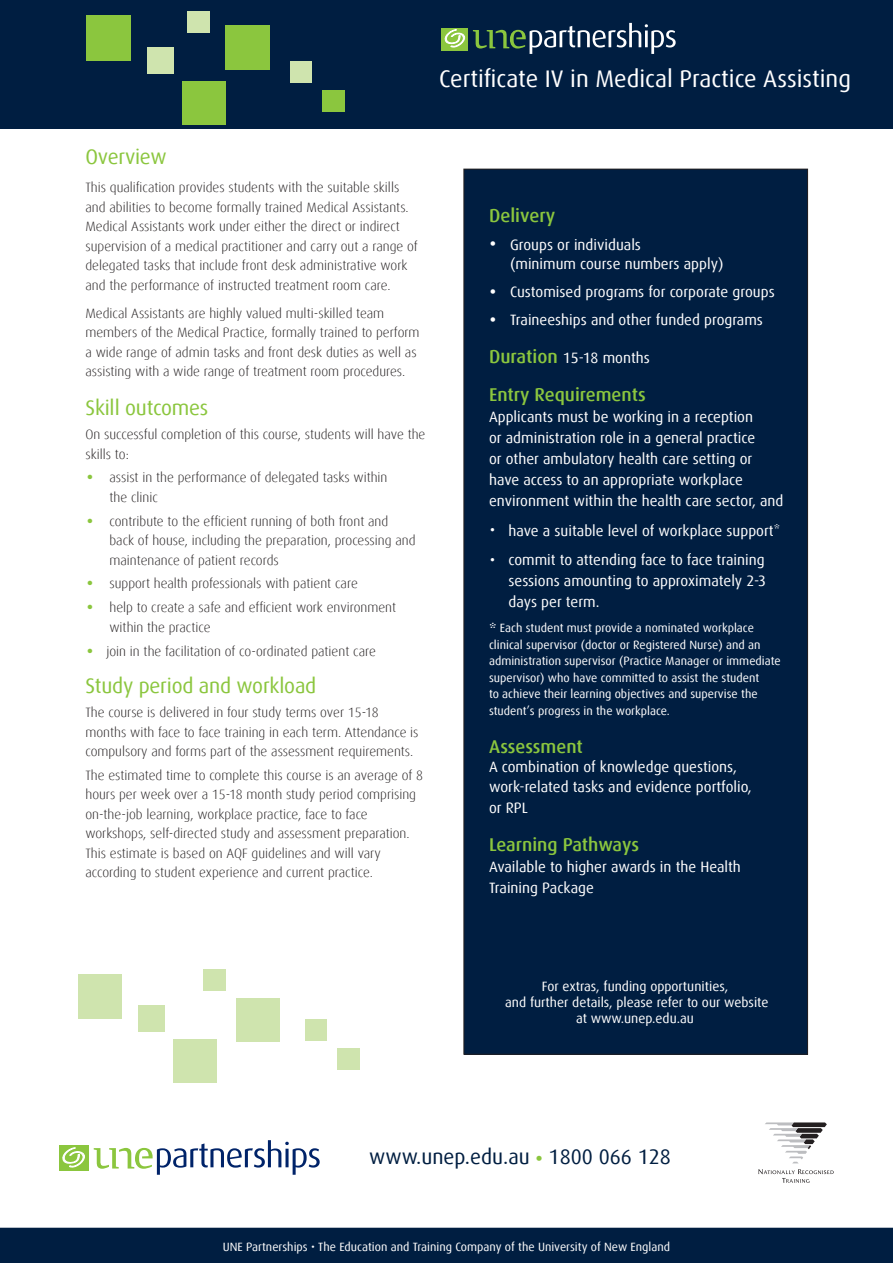
<style>
.page{position:relative;width:893px;height:1263px;background:#fff}
.page>*{position:absolute;margin:0;border:0;box-sizing:border-box;transform-origin:0 0}
.t1{font:24px "Dax";color:#fff}
.t2{font:21px "Dax";letter-spacing:-.01em;color:#8bc63e}
.t3{font:21px "Dax";color:#001e41}
.t4{font:500 18.75px "Dax";color:#8bc63e}
.t5{font:500 18.45px "Dax";color:#8bc63e}
.t6{font:15px/21px "Dax";color:#fff}
.t7{font:300 13.5px/19.5px "Dax";color:#231f20}
.t8{font:13.5px/16.2px "Dax";color:#fff;text-align:center}
.t9{font:12px/16.5px "Dax";color:#fff}
.s1{font-size:31.5px;color:#8bc63e}
.s2{font-size:23.7px}
.s3{font-weight:500;font-size:18.75px;color:#8bc63e}
.s4{font-weight:300;font-size:23.7px}
.s5{font-size:18px}
.s6{font-size:27px;color:#8bc63e}
</style>
<div class="page">
<div style="left:0;top:0;width:893px;height:129px;background:#001e41"></div>
<div style="left:464px;top:169px;width:343px;height:885px;background:#001e41"></div>
<svg style="left:758px;top:1169px;width:76px;height:14px"></svg>
<svg style="left:765px;top:1122px;width:62px;height:41px"></svg>
<div style="left:59px;top:1145px;width:29px;height:26px;background:#8bc63e"></div>
<svg style="left:63px;top:1147px;width:22px;height:20px"></svg>
<svg style="left:94px;top:1140px;width:226px;height:35px"></svg>
<div style="left:226px;top:25px;width:44px;height:45px;background:#8bc63e"></div>
<div style="left:183px;top:81px;width:43px;height:43px;background:#8bc63e"></div>
<div style="left:187px;top:11px;width:23px;height:22px;background:#cfe4ae"></div>
<div style="left:147px;top:47px;width:27px;height:27px;background:#cfe4ae"></div>
<div style="left:86px;top:16px;width:44px;height:45px;background:#8bc63e"></div>
<div style="left:290px;top:61px;width:22px;height:22px;background:#cfe4ae"></div>
<div style="left:323px;top:90px;width:22px;height:22px;background:#8bc63e"></div>
<div style="left:442px;top:28px;width:26px;height:22px;background:#8bc63e"></div>
<svg style="left:444px;top:30px;width:21px;height:18px"></svg>
<svg style="left:473px;top:23px;width:203px;height:31px"></svg>
<div style="left:0;top:1228px;width:893px;height:35px;background:#001e41"></div>
<div style="left:236px;top:998px;width:44px;height:43px;background:#cfe4ae"></div>
<div style="left:174px;top:1040px;width:43px;height:43px;background:#cfe4ae"></div>
<div style="left:203px;top:969px;width:23px;height:22px;background:#cfe4ae"></div>
<div style="left:138px;top:1006px;width:27px;height:26px;background:#cfe4ae"></div>
<div style="left:78px;top:974px;width:44px;height:45px;background:#cfe4ae"></div>
<div style="left:305px;top:1019px;width:22px;height:22px;background:#cfe4ae"></div>
<div style="left:338px;top:1048px;width:22px;height:22px;background:#cfe4ae"></div>
<p class="t1" style="left:439px;top:66px;width:413px">Certificate IV in Medical Practice Assisting</p>
<p class="t2" style="left:85px;top:145px;width:83px">Overview</p>
<p class="t7" style="left:85px;top:178px;width:334px">This qualification provides students with the suitable skills and abilities to become formally trained Medical Assistants.<br>Medical Assistants work under either the direct or indirect supervision of a medical practitioner and carry out a range of delegated tasks that include front desk administrative work and the performance of instructed treatment room care.</p>
<p class="t7" style="left:85px;top:304px;width:336px">Medical Assistants are highly valued multi-skilled team members of the Medical Practice, formally trained to perform a wide range of admin tasks and front desk duties as well as assisting with a wide range of treatment room procedures.</p>
<p class="t2" style="left:85px;top:397px;width:124px">Skill outcomes</p>
<p class="t7" style="left:85px;top:425px;width:342px">On successful completion of this course, students will have the skills to:</p>
<p class="t7" style="left:109px;top:468px;width:280px;text-indent:-24px"><span class="s1">•</span> assist in the performance of delegated tasks within the clinic</p>
<p class="t7" style="left:109px;top:511px;width:308px;text-indent:-24px"><span class="s1">•</span> contribute to the efficient running of both front and back of house, including the preparation, processing and maintenance of patient records</p>
<p class="t7" style="left:85px;top:574px;width:274px"><span class="s1">•</span> support health professionals with patient care</p>
<p class="t7" style="left:109px;top:598px;width:288px;text-indent:-24px"><span class="s1">•</span> help to create a safe and efficient work environment within the practice</p>
<p class="t7" style="left:85px;top:641px;width:292px"><span class="s1">•</span> join in the facilitation of co-ordinated patient care</p>
<p class="t2" style="left:85px;top:674px;width:232px">Study period and workload</p>
<p class="t7" style="left:85px;top:703px;width:335px">The course is delivered in four study terms over 15-18 months with face to face training in each term. Attendance is compulsory and forms part of the assessment requirements.</p>
<p class="t7" style="left:85px;top:766px;width:339px">The estimated time to complete this course is an average of 8 hours per week over a 15-18 month study period comprising on-the-job learning, workplace practice, face to face workshops, self-directed study and assessment preparation.<br>This estimate is based on AQF guidelines and will vary according to student experience and current practice.</p>
<p class="t4" style="left:489px;top:205px;width:68px">Delivery</p>
<p class="t6" style="left:510px;top:235px;width:215px;line-height:19.5px;text-indent:-21px"><span class="s2">•</span> Groups or individuals<br>(minimum course numbers apply)</p>
<p class="t6" style="left:489px;top:282px;width:287px"><span class="s2">•</span> Customised programs for corporate groups</p>
<p class="t6" style="left:489px;top:310px;width:276px"><span class="s2">•</span> Traineeships and other funded programs</p>
<p class="t6" style="left:489px;top:348px;width:162px"><span class="s3">Duration</span> 15-18 months</p>
<p class="t5" style="left:489px;top:385px;width:158px">Entry Requirements</p>
<p class="t6" style="left:489px;top:407px;width:296px">Applicants must be working in a reception<br>or administration role in a general practice<br>or other ambulatory health care setting or have access to an appropriate workplace environment within the health care sector, and</p>
<p class="t6" style="left:489px;top:520px;width:293px"><span class="s4">•</span> have a suitable level of workplace support*</p>
<p class="t6" style="left:508px;top:550px;width:259px;text-align:justify;text-indent:-20px"><span class="s4">•</span> commit to attending face to face training sessions amounting to approximately 2-3 days per term.</p>
<p class="t9" style="left:489px;top:620px;width:293px"><span class="s5">*</span> Each student must provide a nominated workplace clinical supervisor (doctor or Registered Nurse) and an administration supervisor (Practice Manager or immediate supervisor) who have committed to assist the student<br>to achieve their learning objectives and supervise the student’s progress in the workplace.</p>
<p class="t5" style="left:489px;top:736px;width:95px">Assessment</p>
<p class="t6" style="left:489px;top:757px;width:264px;line-height:19.5px">A combination of knowledge questions, work-related tasks and evidence portfolio,</p>
<p class="t6" style="left:489px;top:797px;width:40px">or RPL</p>
<p class="t5" style="left:489px;top:834px;width:151px">Learning Pathways</p>
<p class="t6" style="left:489px;top:856px;width:253px">Available to higher awards in the Health<br>Training Package</p>
<p class="t8" style="left:505px;top:978px;width:265px">For extras, funding opportunities,<br>and further details, please refer to our website at www.unep.edu.au</p>
<p class="t3" style="left:369px;top:1145px;width:303px">www.unep.edu.au <span class="s6">•</span> 1800 066 128</p>
<p class="t9" style="left:223px;top:1238px;width:449px">UNE Partnerships • The Education and Training Company of the University of New England</p>
</div>
